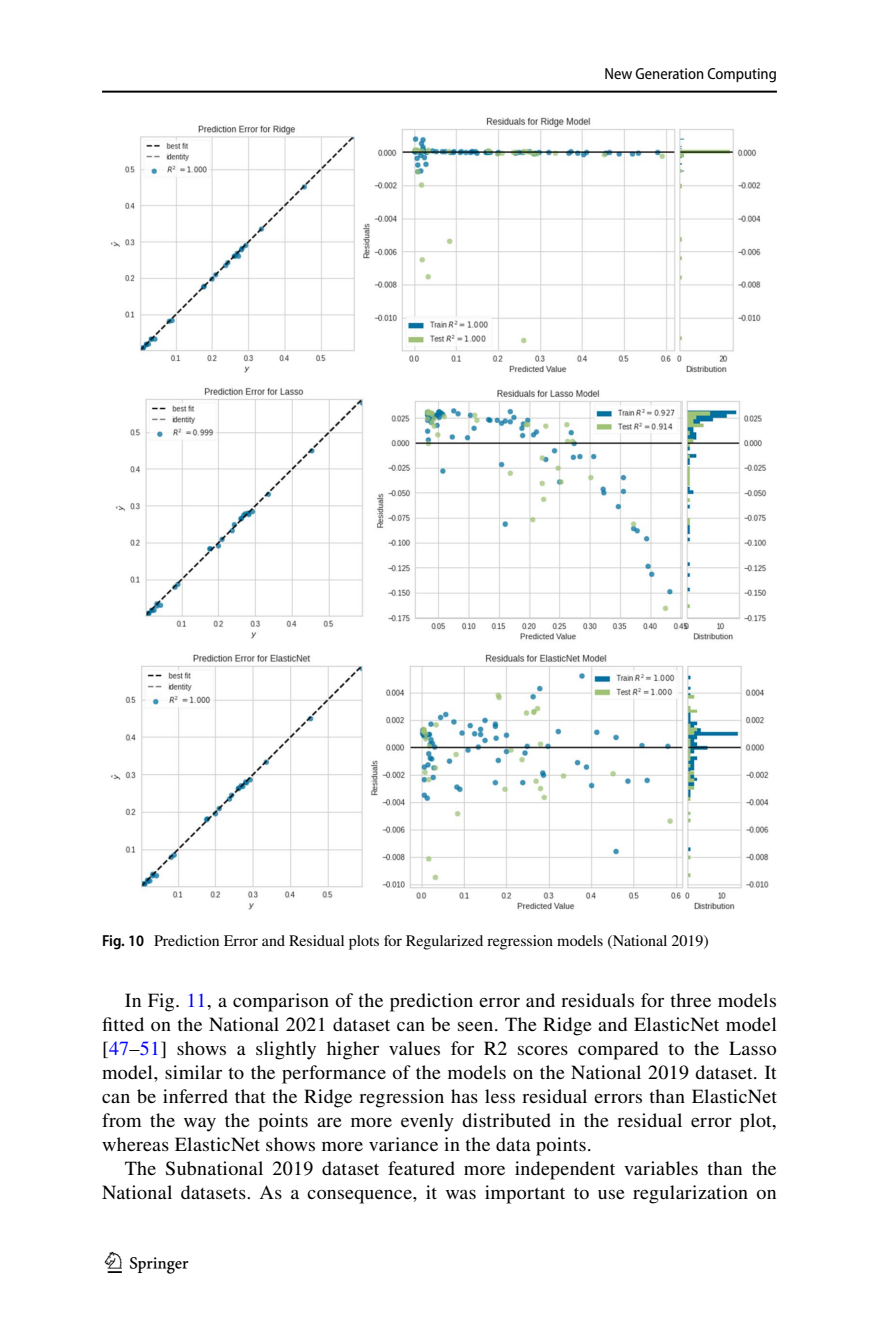
<style>
.page{position:relative;width:879px;height:1333px;background:#fff}
.page>*{position:absolute;margin:0;border:0;box-sizing:border-box;transform-origin:0 0}
.t1{font:29.8px "Springnew";color:#000}
.t2{font:20px/24px "STIX";letter-spacing:.015em;color:#000;text-align:justify}
.t3{font:16px "STIX";color:#000}
.t4{font:semi-condensed 16px "Myriad Pro";color:#000}
.s1{font-family:"Myriad Pro";font-weight:600;font-stretch:semi-condensed}
.s2{color:#00f}
</style>
<div class="page">
<hr style="left:102px;top:91px;width:675px;height:2px;background:#000">
<img style="left:110px;top:117px;width:659px;height:793px">
<p class="t4" style="left:604px;top:65px;width:174px">New Generation Computing</p>
<p class="t3" style="left:102px;top:929px;width:608px"><span class="s1">Fig. 10</span> Prediction Error and Residual plots for Regularized regression models (National 2019)</p>
<p class="t2" style="left:102px;top:989px;width:676px;text-indent:23px">In Fig. <span class="s2">11</span>, a comparison of the prediction error and residuals for three models fitted on the National 2021 dataset can be seen. The Ridge and ElasticNet model [<span class="s2">47</span>–<span class="s2">51</span>] shows a slightly higher values for R2 scores compared to the Lasso model, similar to the performance of the models on the National 2019 dataset. It can be inferred that the Ridge regression has less residual errors than ElasticNet from the way the points are more evenly distributed in the residual error plot, whereas ElasticNet shows more variance in the data points.</p>
<p class="t2" style="left:102px;top:1157px;width:676px;text-align:right">The Subnational 2019 dataset featured more independent variables than the<br>National datasets. As a consequence, it was important to use regularization on</p>
<h1 class="t1" style="left:108px;top:1239px;width:83px">123</h1>
</div>
